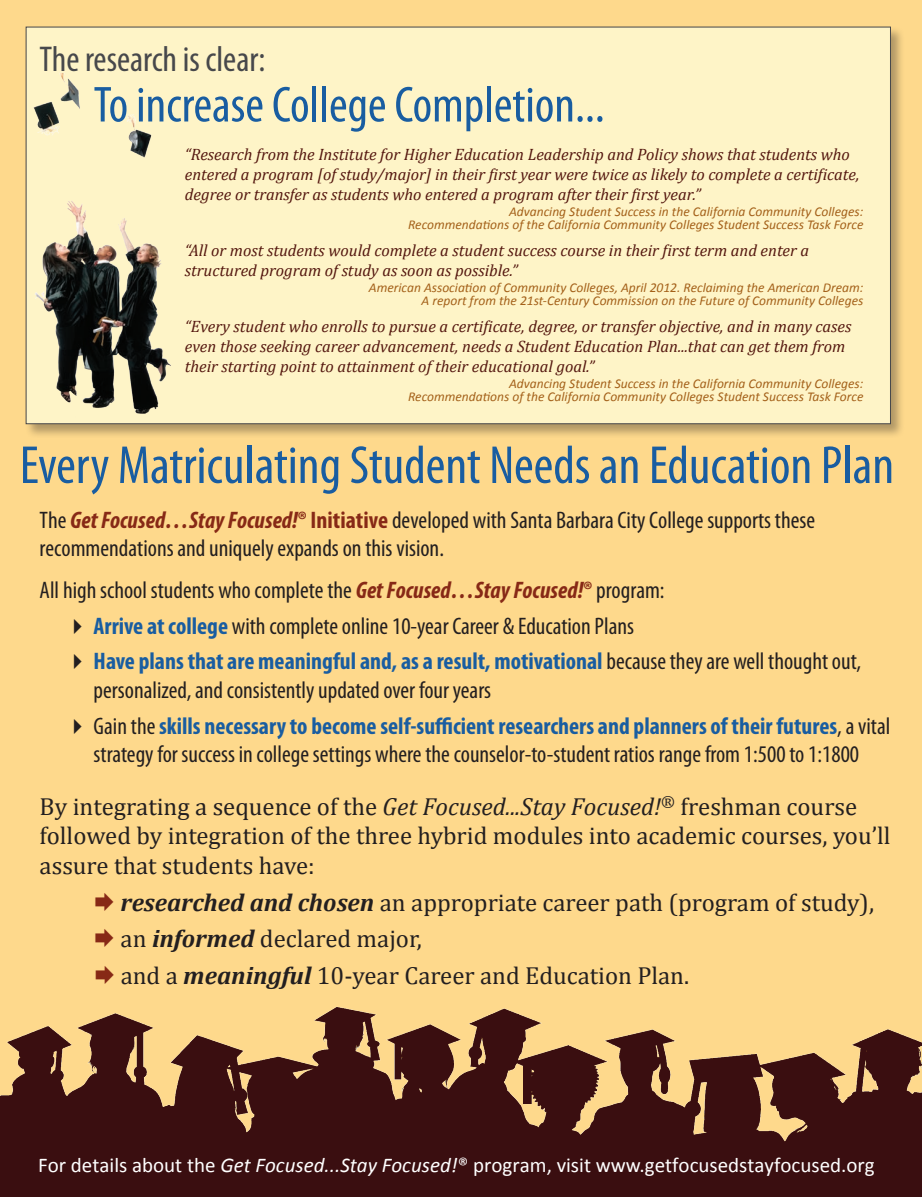
<style>
.page{position:relative;width:922px;height:1197px;background:#fed98c}
.page>*{position:absolute;margin:0;border:0;box-sizing:border-box;transform-origin:0 0}
.t1{font:condensed 54px "Myriad Pro";color:#195da1}
.t2{font:condensed 51px "Myriad Pro";color:#195da1}
.t3{font:condensed 36px "Myriad Pro";color:#47484b}
.t4{font:24.75px/29.7px "Cambria";color:#231f20}
.t5{font:condensed 24px/35.5px "Myriad Pro";color:#231f20}
.t6{font:700 condensed 24px/35.5px "Myriad Pro";color:#195da1}
.t7{font:21px "Calibri";color:#fff}
.t8{font:italic 16.5px/19.8px "Cambria";color:#54170f}
.t9{font:italic 13.5px/13.5px "Calibri";color:#a4611a;text-align:right}
.s1{font-weight:700;font-style:italic;color:#872916}
.s2{font-weight:700;color:#872916}
.s3{font-weight:700;color:#195da1}
.s4{font-weight:400;color:#231f20}
.s5{font-style:italic}
.s6{color:#872916}
.s7{font-weight:700;font-style:italic}
</style>
<div class="page">
<div style="left:25px;top:26px;width:879px;height:412px;background:#231f20;opacity:.35"></div>
<div style="left:26px;top:27px;width:864px;height:397px;background:#fef4c7;border:1px solid #47484b"></div>
<img style="left:0;top:1007px;width:922px;height:190px">
<img style="left:26px;top:74px;width:157px;height:364px">
<svg style="left:916px;top:1192px;width:6px;height:5px"></svg>
<h3 class="t3" style="left:40px;top:37px;width:227px">The research is clear:</h3>
<h2 class="t2" style="left:94px;top:74px;width:512px">To increase College Completion...</h2>
<p class="t8" style="left:185px;top:144px;width:676px">“Research from the Institute for Higher Education Leadership and Policy shows that students who entered a program [of study/major] in their first year were twice as likely to complete a certificate, degree or transfer as students who entered a program after their first year.”</p>
<p class="t9" style="left:408px;top:204px;width:457px">Advancing Student Success in the California Community Colleges:<br>Recommendations of the California Community Colleges Student Success Task Force</p>
<p class="t8" style="left:185px;top:240px;width:625px">“All or most students would complete a student success course in their first term and enter a structured program of study as soon as possible.”</p>
<p class="t9" style="left:369px;top:280px;width:496px">American Association of Community Colleges, April 2012. Reclaiming the American Dream:<br>A report from the 21st-Century Commission on the Future of Community Colleges</p>
<p class="t8" style="left:185px;top:316px;width:668px">“Every student who enrolls to pursue a certificate, degree, or transfer objective, and in many cases even those seeking career advancement, needs a Student Education Plan...that can get them from their starting point to attainment of their educational goal.”</p>
<p class="t9" style="left:408px;top:376px;width:457px">Advancing Student Success in the California Community Colleges:<br>Recommendations of the California Community Colleges Student Success Task Force</p>
<h1 class="t1" style="left:20px;top:433px;width:876px">Every Matriculating Student Needs an Education Plan</h1>
<h3 class="t5" style="left:40px;top:506px;width:777px;line-height:27.8px">The <span class="s1">Get Focused…Stay Focused!</span><span class="s2">® Initiative</span> developed with Santa Barbara City College supports these recommendations and uniquely expands on this vision.</h3>
<p class="t5" style="left:94px;top:572px;width:769px;text-indent:-54px">All high school students who complete the <span class="s1">Get Focused…Stay Focused!</span><span class="s2">®</span> program:<br><span class="s3">Arrive at college</span> with complete online 10-year Career &amp; Education Plans<br><span class="s3">Have plans that are meaningful and, as a result, motivational</span> because they are well thought out,</p>
<h3 class="t6" style="left:94px;top:672px;width:798px"><span class="s4">personalized, and consistently updated over four years<br>Gain the</span> skills necessary to become self-sufficient researchers and planners of their futures<span class="s4">, a vital</span></h3>
<h3 class="t5" style="left:94px;top:736px;width:767px">strategy for success in college settings where the counselor-to-student ratios range from 1:500 to 1:1800</h3>
<h3 class="t4" style="left:40px;top:791px;width:852px">By integrating a sequence of the <span class="s5">Get Focused...Stay Focused!</span><sup>®</sup> freshman course followed by integration of the three hybrid modules into academic courses, you’ll assure that students have:</h3>
<h3 class="t4" style="left:94px;top:887px;width:782px"><span class="s6">◻</span> <span class="s7">researched and chosen</span> an appropriate career path (program of study),</h3>
<h3 class="t4" style="left:94px;top:924px;width:330px"><span class="s6">◻</span> an <span class="s7">informed</span> declared major,</h3>
<h3 class="t4" style="left:94px;top:960px;width:597px"><span class="s6">◻</span> and a <span class="s7">meaningful</span> 10-year Career and Education Plan.</h3>
<p class="t7" style="left:38px;top:1152px;width:838px">For details about the <span class="s5">Get Focused...Stay Focused!</span>® program, visit www.getfocusedstayfocused.org</p>
</div>
